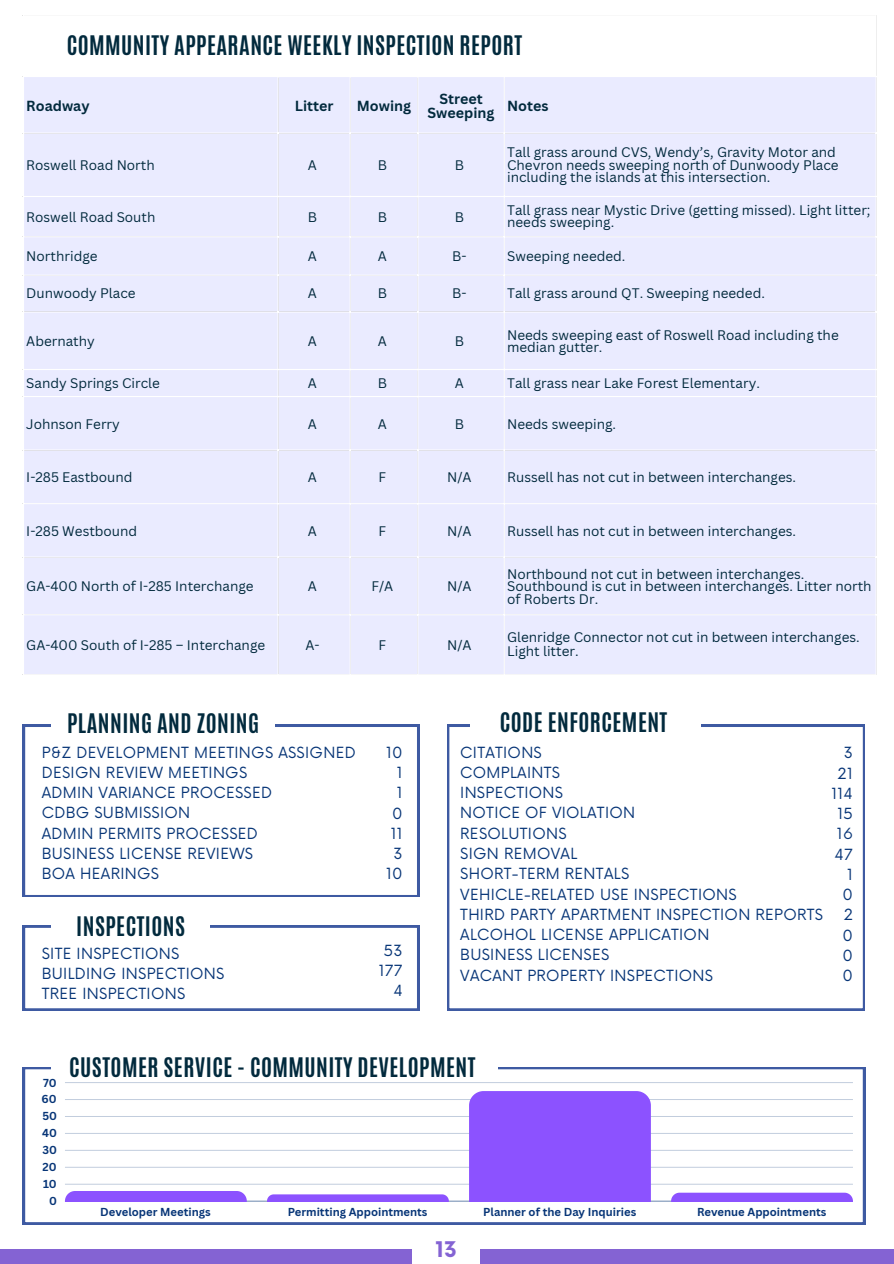
<style>
.page{position:relative;width:894px;height:1264px;background:#fff}
.page>*{position:absolute;margin:0;border:0;box-sizing:border-box;transform-origin:0 0}
.t1{font:700 22.5px "Antonio";letter-spacing:.02em;color:#022a3d}
.t2{font:700 21px "Now";color:#8463d3}
.t3{font:15px/20.2px "Now";letter-spacing:.02em;color:#073577}
.t4{font:700 14.25px/13.5px "Canva Sans";color:#022a3d;text-align:center}
.t5{font:13.5px/12.3px "Canva Sans";color:#022a3d}
.t6{font:700 11.25px "Canva Sans";color:#073577}
</style>
<div class="page">
<div style="left:0;top:1249px;width:893px;height:14px;background:#8463d3"></div>
<div style="left:412px;top:1230px;width:68px;height:33px;background:#fff"></div>
<div style="left:24px;top:77px;width:851px;height:597px;background:#eaebff"></div>
<hr style="left:277px;top:77px;width:1px;height:597px;background:#fff">
<hr style="left:349px;top:77px;width:1px;height:597px;background:#fff">
<hr style="left:417px;top:77px;width:1px;height:597px;background:#fff">
<hr style="left:503px;top:77px;width:1px;height:597px;background:#fff">
<hr style="left:23px;top:132px;width:853px;height:2px;background:#fff">
<hr style="left:23px;top:196px;width:853px;height:1px;background:#fff">
<hr style="left:23px;top:236px;width:853px;height:1px;background:#fff">
<hr style="left:23px;top:275px;width:853px;height:1px;background:#fff">
<hr style="left:23px;top:311px;width:853px;height:1px;background:#fff">
<hr style="left:23px;top:369px;width:853px;height:1px;background:#fff">
<hr style="left:23px;top:396px;width:853px;height:1px;background:#fff">
<hr style="left:23px;top:449px;width:853px;height:1px;background:#fff">
<hr style="left:23px;top:503px;width:853px;height:1px;background:#fff">
<hr style="left:23px;top:556px;width:853px;height:1px;background:#fff">
<hr style="left:23px;top:614px;width:853px;height:1px;background:#fff">
<svg style="left:23px;top:1067px;width:841px;height:157px"></svg>
<svg style="left:23px;top:724px;width:396px;height:173px"></svg>
<svg style="left:51px;top:724px;width:223px;height:29px"></svg>
<svg style="left:447px;top:724px;width:417px;height:286px"></svg>
<svg style="left:470px;top:724px;width:230px;height:27px"></svg>
<svg style="left:23px;top:925px;width:396px;height:85px"></svg>
<hr style="left:65px;top:1200px;width:787px;height:1px;background:#cdd6e3">
<hr style="left:65px;top:1183px;width:787px;height:1px;background:#eef1f5">
<hr style="left:65px;top:1166px;width:787px;height:1px;background:#f2f4f8">
<hr style="left:65px;top:1150px;width:787px;height:1px;background:#cad4e2">
<hr style="left:65px;top:1133px;width:787px;height:1px;background:#c6d1e0">
<hr style="left:65px;top:1116px;width:787px;height:1px;background:#c2cddd">
<hr style="left:65px;top:1099px;width:787px;height:1px;background:#c3cede">
<hr style="left:65px;top:1082px;width:787px;height:1px;background:#c7d1e0">
<svg style="left:51px;top:1067px;width:599px;height:134px"></svg>
<svg style="left:671px;top:1192px;width:181px;height:9px;background:#9662fe"></svg>
<p class="t1" style="left:67px;top:30px;width:457px">COMMUNITY APPEARANCE WEEKLY INSPECTION REPORT</p>
<p class="t4" style="left:26px;top:99px;width:65px">Roadway</p>
<p class="t4" style="left:295px;top:99px;width:40px">Litter</p>
<p class="t4" style="left:357px;top:99px;width:56px">Mowing</p>
<p class="t4" style="left:427px;top:92px;width:68px">Street<br>Sweeping</p>
<p class="t4" style="left:507px;top:99px;width:43px">Notes</p>
<p class="t5" style="left:26px;top:158px;width:130px">Roswell Road North</p>
<p class="t5" style="left:308px;top:158px;width:11px">A</p>
<p class="t5" style="left:377px;top:158px;width:11px">B</p>
<p class="t5" style="left:454px;top:158px;width:11px">B</p>
<p class="t5" style="left:507px;top:146px;width:333px">Tall grass around CVS, Wendy’s, Gravity Motor and<br>Chevron needs sweeping north of Dunwoody Place including the islands at this intersection.</p>
<p class="t5" style="left:26px;top:210px;width:131px">Roswell Road South</p>
<p class="t5" style="left:308px;top:210px;width:11px">B</p>
<p class="t5" style="left:377px;top:210px;width:11px">B</p>
<p class="t5" style="left:454px;top:210px;width:11px">B</p>
<p class="t5" style="left:507px;top:204px;width:365px">Tall grass near Mystic Drive (getting missed). Light litter; needs sweeping.</p>
<p class="t5" style="left:26px;top:249px;width:73px">Northridge</p>
<p class="t5" style="left:308px;top:249px;width:11px">A</p>
<p class="t5" style="left:377px;top:249px;width:11px">A</p>
<p class="t5" style="left:452px;top:249px;width:16px">B-</p>
<p class="t5" style="left:507px;top:249px;width:120px">Sweeping needed.</p>
<p class="t5" style="left:26px;top:287px;width:111px">Dunwoody Place</p>
<p class="t5" style="left:308px;top:287px;width:11px">A</p>
<p class="t5" style="left:377px;top:287px;width:11px">B</p>
<p class="t5" style="left:452px;top:287px;width:16px">B-</p>
<p class="t5" style="left:507px;top:287px;width:259px">Tall grass around QT. Sweeping needed.</p>
<p class="t5" style="left:26px;top:335px;width:70px">Abernathy</p>
<p class="t5" style="left:308px;top:335px;width:11px">A</p>
<p class="t5" style="left:377px;top:335px;width:11px">A</p>
<p class="t5" style="left:454px;top:335px;width:11px">B</p>
<p class="t5" style="left:507px;top:328px;width:333px">Needs sweeping east of Roswell Road including the median gutter.</p>
<p class="t5" style="left:26px;top:377px;width:135px">Sandy Springs Circle</p>
<p class="t5" style="left:308px;top:377px;width:11px">A</p>
<p class="t5" style="left:377px;top:377px;width:11px">B</p>
<p class="t5" style="left:454px;top:377px;width:11px">A</p>
<p class="t5" style="left:507px;top:377px;width:254px">Tall grass near Lake Forest Elementary.</p>
<p class="t5" style="left:26px;top:417px;width:95px">Johnson Ferry</p>
<p class="t5" style="left:308px;top:417px;width:11px">A</p>
<p class="t5" style="left:377px;top:417px;width:11px">A</p>
<p class="t5" style="left:454px;top:417px;width:11px">B</p>
<p class="t5" style="left:507px;top:417px;width:110px">Needs sweeping.</p>
<p class="t5" style="left:26px;top:471px;width:108px">I-285 Eastbound</p>
<p class="t5" style="left:308px;top:471px;width:11px">A</p>
<p class="t5" style="left:378px;top:471px;width:9px">F</p>
<p class="t5" style="left:447px;top:471px;width:26px">N/A</p>
<p class="t5" style="left:507px;top:471px;width:290px">Russell has not cut in between interchanges.</p>
<p class="t5" style="left:26px;top:524px;width:112px">I-285 Westbound</p>
<p class="t5" style="left:308px;top:524px;width:11px">A</p>
<p class="t5" style="left:378px;top:524px;width:9px">F</p>
<p class="t5" style="left:447px;top:524px;width:26px">N/A</p>
<p class="t5" style="left:507px;top:524px;width:290px">Russell has not cut in between interchanges.</p>
<p class="t5" style="left:26px;top:580px;width:229px">GA-400 North of I-285 Interchange</p>
<p class="t5" style="left:308px;top:580px;width:11px">A</p>
<p class="t5" style="left:371px;top:580px;width:23px">F/A</p>
<p class="t5" style="left:447px;top:580px;width:26px">N/A</p>
<p class="t5" style="left:507px;top:567px;width:366px">Northbound not cut in between interchanges.<br>Southbound is cut in between interchanges. Litter north of Roberts Dr.</p>
<p class="t5" style="left:26px;top:638px;width:240px">GA-400 South of I-285 – Interchange</p>
<p class="t5" style="left:305px;top:638px;width:16px">A-</p>
<p class="t5" style="left:378px;top:638px;width:9px">F</p>
<p class="t5" style="left:447px;top:638px;width:26px">N/A</p>
<h1 class="t5" style="left:507px;top:630px;width:354px;line-height:13.5px">Glenridge Connector not cut in between interchanges.<br>Light litter.</h1>
<h2 class="t1" style="left:67px;top:707px;width:193px">PLANNING AND ZONING</h2>
<p class="t3" style="left:42px;top:743px;width:315px">P&amp;Z DEVELOPMENT MEETINGS ASSIGNED<br>DESIGN REVIEW MEETINGS<br>ADMIN VARIANCE PROCESSED<br>CDBG SUBMISSION<br>ADMIN PERMITS PROCESSED<br>BUSINESS LICENSE REVIEWS<br>BOA HEARINGS</p>
<p class="t3" style="left:386px;top:743px;width:18px">10</p>
<p class="t3" style="left:397px;top:763px;width:7px">1</p>
<p class="t3" style="left:397px;top:783px;width:7px">1</p>
<p class="t3" style="left:392px;top:803px;width:12px">0</p>
<p class="t3" style="left:391px;top:824px;width:13px">11</p>
<p class="t3" style="left:393px;top:844px;width:11px">3</p>
<h1 class="t3" style="left:386px;top:864px;width:18px">10</h1>
<p class="t1" style="left:76px;top:909px;width:110px">INSPECTIONS</p>
<h1 class="t3" style="left:42px;top:944px;width:184px">SITE INSPECTIONS<br>BUILDING INSPECTIONS<br>TREE INSPECTIONS</h1>
<h2 class="t3" style="left:383px;top:940px;width:20px">53</h2>
<h2 class="t3" style="left:379px;top:961px;width:25px">177</h2>
<h1 class="t3" style="left:393px;top:981px;width:11px">4</h1>
<h2 class="t1" style="left:499px;top:706px;width:169px">CODE ENFORCEMENT</h2>
<p class="t3" style="left:460px;top:743px;width:364px">CITATIONS<br>COMPLAINTS<br>INSPECTIONS<br>NOTICE OF VIOLATION<br>RESOLUTIONS<br>SIGN REMOVAL<br>SHORT-TERM RENTALS<br>VEHICLE-RELATED USE INSPECTIONS<br>THIRD PARTY APARTMENT INSPECTION REPORTS<br>ALCOHOL LICENSE APPLICATION<br>BUSINESS LICENSES<br>VACANT PROPERTY INSPECTIONS</p>
<p class="t3" style="left:831px;top:743px;width:23px;text-align:right">3<br>21<br>114<br>15<br>16<br>47<br>1<br>0<br>2<br>0<br>0<br>0</p>
<p class="t6" style="left:43px;top:1074px;width:15px">70</p>
<p class="t6" style="left:42px;top:1091px;width:17px">60</p>
<p class="t6" style="left:42px;top:1108px;width:16px">50</p>
<p class="t6" style="left:42px;top:1125px;width:16px">40</p>
<p class="t6" style="left:42px;top:1142px;width:16px">30</p>
<p class="t6" style="left:43px;top:1159px;width:16px">20</p>
<p class="t6" style="left:43px;top:1176px;width:15px">10</p>
<p class="t6" style="left:49px;top:1192px;width:9px">0</p>
<p class="t1" style="left:69px;top:1051px;width:407px">CUSTOMER SERVICE - COMMUNITY DEVELOPMENT</p>
<p class="t6" style="left:100px;top:1203px;width:112px">Developer Meetings</p>
<p class="t6" style="left:288px;top:1203px;width:141px">Permitting Appointments</p>
<p class="t6" style="left:483px;top:1203px;width:154px">Planner of the Day Inquiries</p>
<p class="t6" style="left:697px;top:1203px;width:131px">Revenue Appointments</p>
<p class="t2" style="left:435px;top:1237px;width:23px">13</p>
</div>
